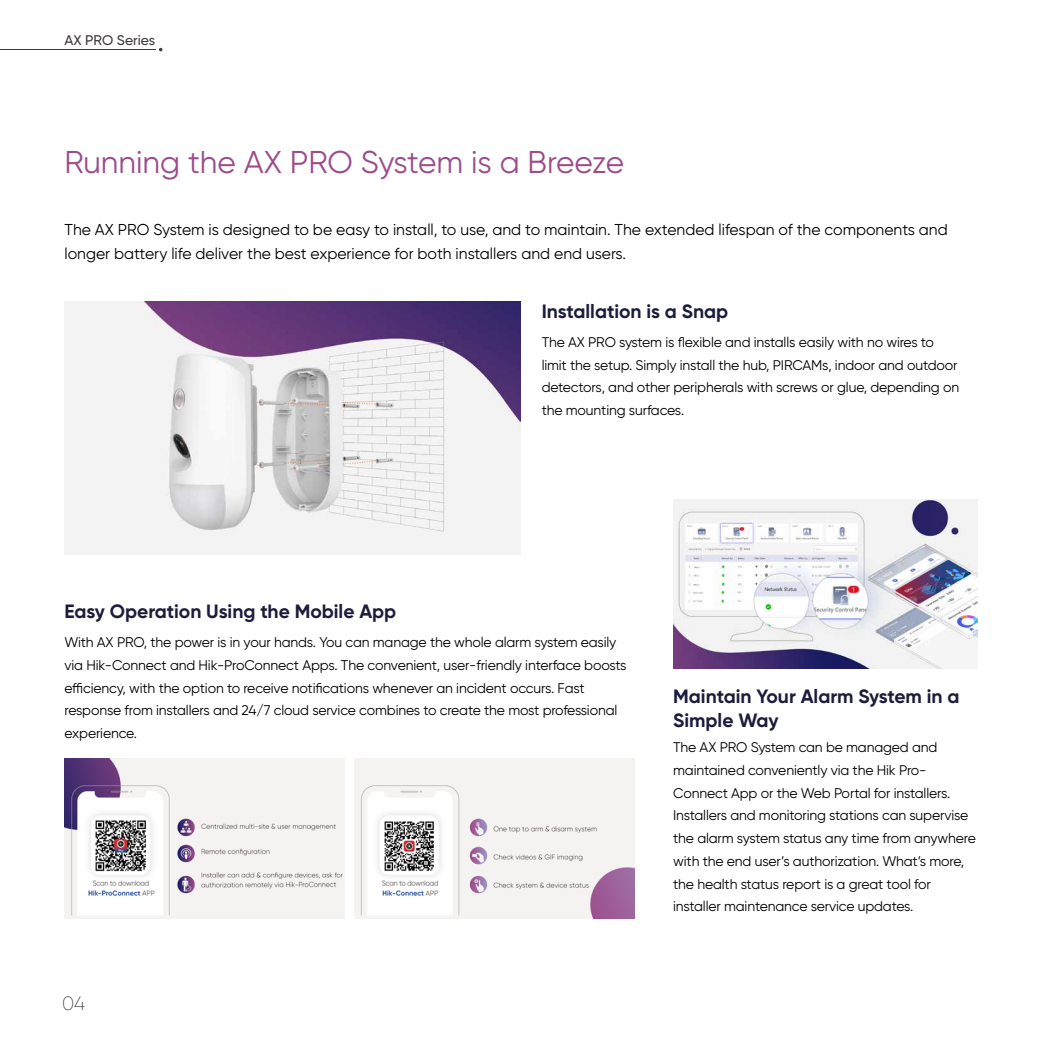
<style>
.page{position:relative;width:1042px;height:1042px;background:#fff}
.page>*{position:absolute;margin:0;border:0;box-sizing:border-box;transform-origin:0 0}
.t1{font:31.5px "Gilroy";color:#9c4c89}
.t2{font:700 19.25px/24.5px "Gilroy";color:#1c1c3c}
.t3{font:200 19.25px "Gilroy";color:#3e3a39}
.t4{font:15.75px/24.5px "Gilroy";color:#000}
.t5{font:14px/22.8px "Gilroy";letter-spacing:-.01em;color:#000}
.t6{font:500 14px "Gilroy";color:#3e3a39}
</style>
<div class="page">
<img style="left:64px;top:301px;width:457px;height:254px">
<img style="left:64px;top:758px;width:281px;height:160px">
<img style="left:354px;top:758px;width:280px;height:160px">
<img style="left:673px;top:500px;width:304px;height:169px">
<hr style="left:0;top:49px;width:155px;height:1px;background:#3e3a39">
<p class="t6" style="left:64px;top:31px;width:92px">AX PRO Series</p>
<h1 class="t1" style="left:64px;top:143px;width:561px">Running the AX PRO System is a Breeze</h1>
<p class="t4" style="left:64px;top:217px;width:885px">The AX PRO System is designed to be easy to install, to use, and to maintain. The extended lifespan of the components and longer battery life deliver the best experience for both installers and end users.</p>
<h2 class="t2" style="left:542px;top:298px;width:188px">Installation is a Snap</h2>
<h2 class="t2" style="left:64px;top:599px;width:333px">Easy Operation Using the Mobile App</h2>
<p class="t5" style="left:542px;top:330px;width:419px">The AX PRO system is flexible and installs easily with no wires to limit the setup. Simply install the hub, PIRCAMs, indoor and outdoor detectors, and other peripherals with screws or glue, depending on the mounting surfaces.</p>
<p class="t5" style="left:64px;top:631px;width:563px">With AX PRO, the power is in your hands. You can manage the whole alarm system easily via Hik-Connect and Hik-ProConnect Apps. The convenient, user-friendly interface boosts efficiency, with the option to receive notifications whenever an incident occurs. Fast response from installers and 24/7 cloud service combines to create the most professional experience.</p>
<h2 class="t3" style="left:62px;top:991px;width:25px">04</h2>
<h2 class="t2" style="left:673px;top:683px;width:288px">Maintain Your Alarm System in a<br>Simple Way</h2>
<p class="t5" style="left:673px;top:735px;width:304px">The AX PRO System can be managed and maintained conveniently via the Hik Pro-Connect App or the Web Portal for installers.<br>Installers and monitoring stations can supervise the alarm system status any time from anywhere with the end user’s authorization. What’s more, the health status report is a great tool for installer maintenance service updates.</p>
</div>
